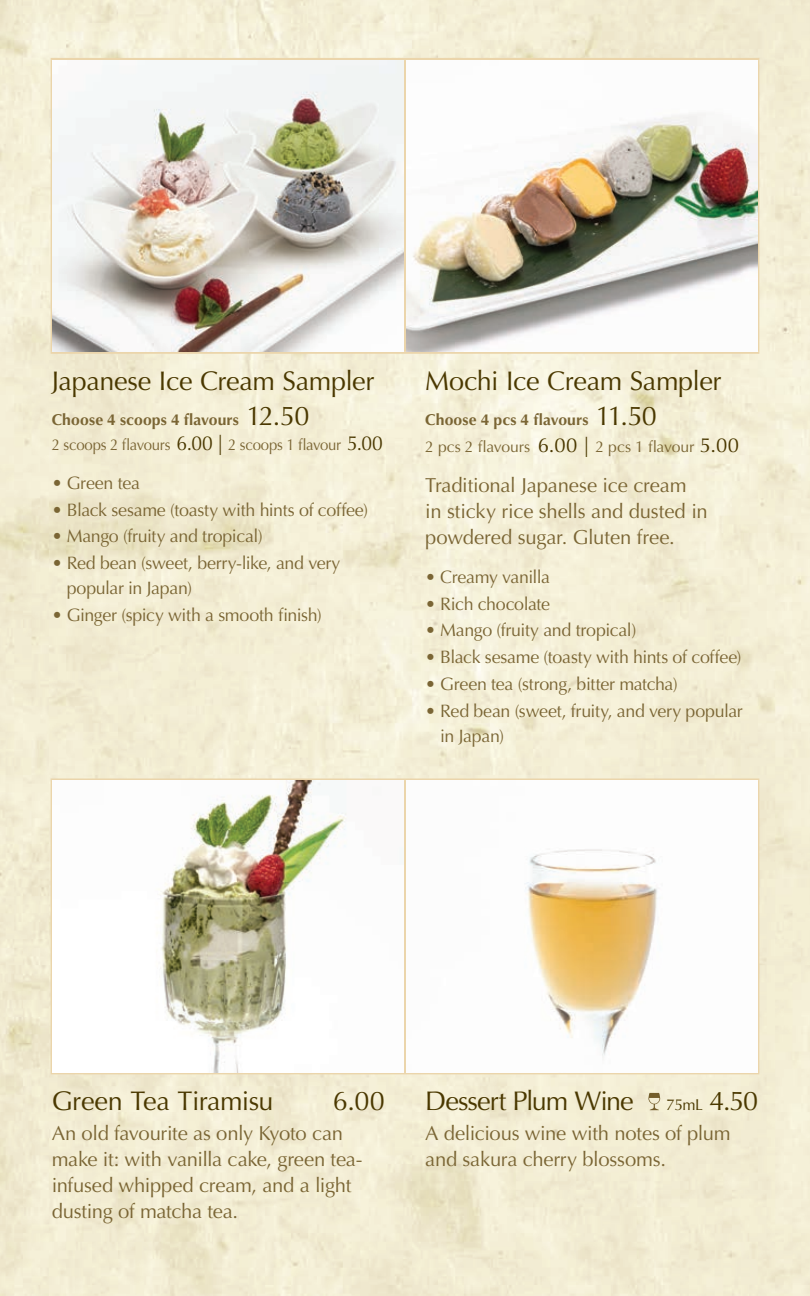
<style>
.page{position:relative;width:810px;height:1296px;background:#fff}
.page>*{position:absolute;margin:0;border:0;box-sizing:border-box;transform-origin:0 0}
.t1{font:27px "Optima";letter-spacing:-.015em;color:#4a3800}
.t2{font:27px "Optima";letter-spacing:-.04em;color:#4a3800}
.t3{font:20.25px/25.9px "Optima";letter-spacing:-.015em;color:#7a6534}
.t4{font:18px/24.8px "Optima";letter-spacing:-.02em;color:#7a6534}
.t5{font:15.75px/24.8px "Optima";letter-spacing:-.01em;color:#7a6534;scale:.95 1}
.t6{font:15.75px/27px "Optima";letter-spacing:-.01em;color:#7a6534}
.s1{font-weight:700}
.s2{font-size:27px;color:#4a3800}
.s3{font-size:20.25px;color:#4a3800}
.s4{font-size:15.75px}
</style>
<div class="page">
<hr style="left:51px;top:778px;width:354px;height:3px;background:#ebd5ab">
<hr style="left:51px;top:781px;width:2px;height:291px;background:#ebd5ab">
<hr style="left:405px;top:778px;width:354px;height:3px;background:#ebd5ab">
<hr style="left:404px;top:781px;width:2px;height:291px;background:#ebd5ab">
<hr style="left:757px;top:781px;width:2px;height:291px;background:#ebd5ab">
<hr style="left:51px;top:1072px;width:354px;height:2px;background:#ebd5ab">
<hr style="left:405px;top:1072px;width:354px;height:2px;background:#ebd5ab">
<hr style="left:404px;top:60px;width:2px;height:292px;background:#ebd5ab">
<hr style="left:51px;top:58px;width:354px;height:2px;background:#ebd5ab">
<hr style="left:51px;top:60px;width:2px;height:292px;background:#ebd5ab">
<hr style="left:405px;top:58px;width:354px;height:2px;background:#ebd5ab">
<hr style="left:757px;top:60px;width:2px;height:292px;background:#ebd5ab">
<hr style="left:51px;top:352px;width:354px;height:2px;background:#ebd5ab">
<hr style="left:405px;top:352px;width:354px;height:2px;background:#ebd5ab">
<img style="left:53px;top:60px;width:351px;height:292px">
<img style="left:406px;top:108px;width:351px;height:244px">
<img style="left:155px;top:781px;width:249px;height:291px">
<img style="left:523px;top:847px;width:141px;height:218px">
<svg style="left:648px;top:1093px;width:12px;height:17px"></svg>
<h1 class="t1" style="left:52px;top:365px;width:324px">Japanese Ice Cream Sampler</h1>
<p class="t5" style="left:52px;top:408px;width:350px"><span class="s1">Choose 4 scoops 4 flavours</span> <span class="s2">12.50<br></span>2 scoops 2 flavours <span class="s3">6.00 |</span> 2 scoops 1 flavour <span class="s3">5.00</span></p>
<p class="t4" style="left:52px;top:471px;width:90px">• Green tea</p>
<p class="t4" style="left:52px;top:497px;width:318px">• Black sesame (toasty with hints of coffee)</p>
<p class="t4" style="left:52px;top:524px;width:213px">• Mango (fruity and tropical)</p>
<p class="t4" style="left:67px;top:551px;width:275px;text-indent:-15px">• Red bean (sweet, berry-like, and very popular in Japan)</p>
<p class="t4" style="left:52px;top:602px;width:272px">• Ginger (spicy with a smooth finish)</p>
<h1 class="t1" style="left:425px;top:365px;width:298px">Mochi Ice Cream Sampler</h1>
<p class="t6" style="left:425px;top:407px;width:315px"><span class="s1">Choose 4 pcs 4 flavours</span> <span class="s2">11.50<br></span>2 pcs 2 flavours <span class="s3">6.00 |</span> 2 pcs 1 flavour <span class="s3">5.00</span></p>
<p class="t3" style="left:425px;top:473px;width:284px">Traditional Japanese ice cream in sticky rice shells and dusted in powdered sugar. Gluten free.</p>
<p class="t4" style="left:425px;top:565px;width:126px">• Creamy vanilla</p>
<p class="t4" style="left:425px;top:591px;width:126px">• Rich chocolate</p>
<p class="t4" style="left:425px;top:618px;width:213px">• Mango (fruity and tropical)</p>
<p class="t4" style="left:425px;top:645px;width:318px">• Black sesame (toasty with hints of coffee)</p>
<p class="t4" style="left:425px;top:672px;width:254px">• Green tea (strong, bitter matcha)</p>
<p class="t4" style="left:440px;top:699px;width:304px;text-indent:-15px">• Red bean (sweet, fruity, and very popular in Japan)</p>
<h1 class="t1" style="left:52px;top:1085px;width:223px">Green Tea Tiramisu</h1>
<h1 class="t1" style="left:333px;top:1085px;width:53px">6.00</h1>
<p class="t3" style="left:52px;top:1121px;width:312px">An old favourite as only Kyoto can make it: with vanilla cake, green tea&shy;infused whipped cream, and a light dusting of matcha tea.</p>
<h1 class="t2" style="left:425px;top:1085px;width:335px">Dessert Plum Wine <span class="s4">75mL</span> 4.50</h1>
<p class="t3" style="left:425px;top:1121px;width:307px">A delicious wine with notes of plum and sakura cherry blossoms.</p>
</div>
